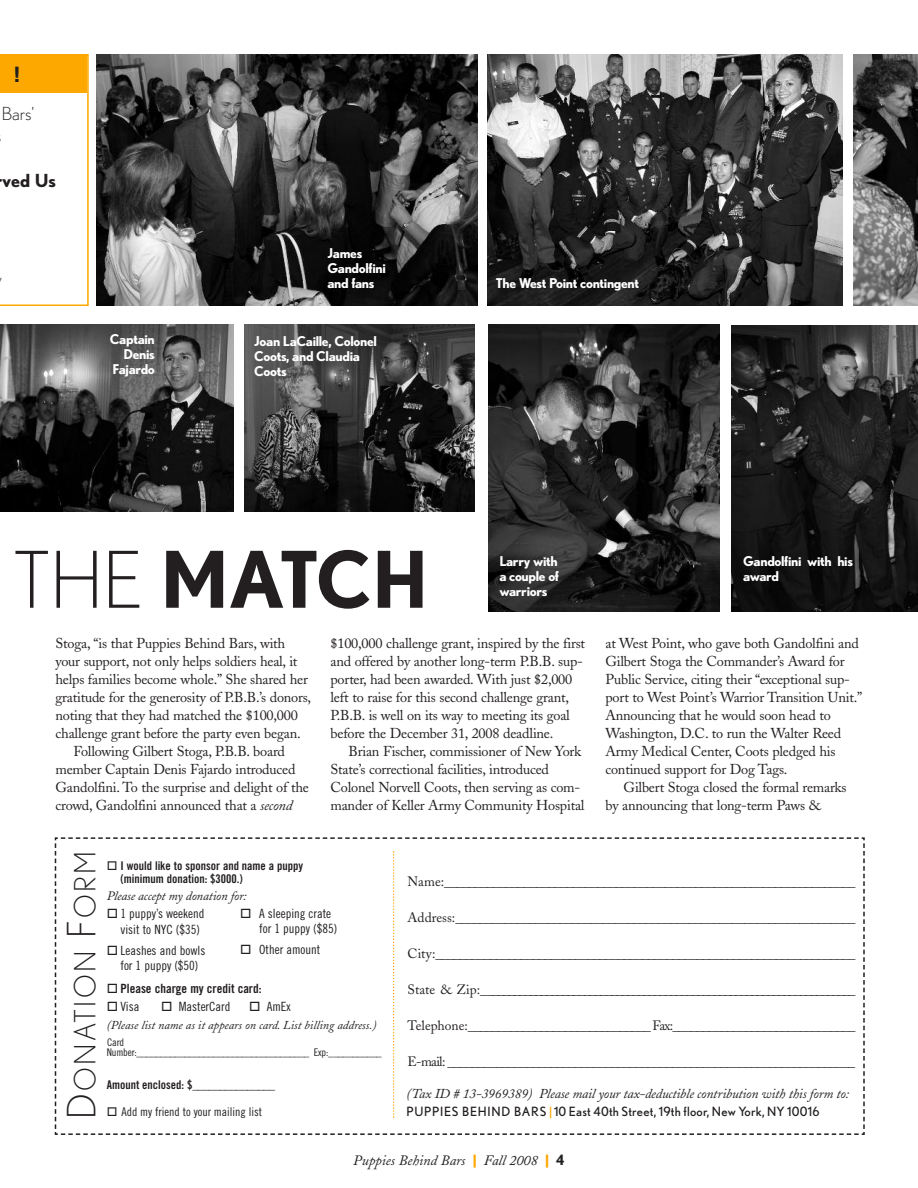
<style>
.page{position:relative;width:918px;height:1188px;background:#fff}
.page>*{position:absolute;margin:0;border:0;box-sizing:border-box;transform-origin:0 0}
.t1{font:700 78px "Nobel";letter-spacing:-.02em;color:#231f20}
.t2{font:300 29.25px "Nobel";letter-spacing:.08em;color:#231f20}
.t3{font:700 21px "Nobel";color:#231f20}
.t4{font:300 18px "Nobel";color:#231f20}
.t5{font:700 18px "Nobel";color:#231f20}
.t6{font:14.25px/18px "Adobe Caslon";letter-spacing:-.015em;color:#231f20}
.t7{font:italic 14.25px "Adobe Caslon";color:#231f20}
.t8{font:13.5px "Adobe Caslon";color:#231f20}
.t9{font:700 13.5px/15px "Nobel";letter-spacing:-.025em;color:#fff}
.t10{font:italic 13.5px "Adobe Caslon";letter-spacing:-.01em;color:#231f20}
.t11{font:12.75px/15px "Trade Gothic Cond Eighteen";color:#231f20}
.t12{font:12.75px "Nobel";letter-spacing:.02em;color:#231f20}
.t13{font:italic 12.75px "Adobe Caslon";letter-spacing:-.01em;color:#231f20}
.t14{font:12.75px "Trade Gothic Bold Cond Twenty";color:#231f20}
.t15{font:12px/13.5px "Trade Gothic Bold Cond Twenty";color:#231f20}
.t16{font:italic 12px "Adobe Caslon";color:#231f20}
.t17{font:12px "Trade Gothic Cond Eighteen";color:#231f20}
.t18{font:10.5px "Trade Gothic Cond Eighteen";letter-spacing:-.015em;color:#231f20}
.s1{font-weight:300}
.s2{font-style:italic}
.s3{font-size:39px}
.s4{color:#fda800}
.s5{font-family:"Nobel";font-weight:700;font-style:normal;color:#fda800}
.s6{font-family:"Nobel";font-weight:700;font-style:normal}
</style>
<div class="page">
<img style="left:487px;top:54px;width:355px;height:252px">
<img style="left:854px;top:54px;width:64px;height:252px">
<img style="left:489px;top:324px;width:230px;height:288px">
<img style="left:244px;top:324px;width:231px;height:187px">
<svg style="left:0;top:54px;width:89px;height:252px"></svg>
<img style="left:0;top:324px;width:234px;height:187px">
<img style="left:731px;top:325px;width:187px;height:287px">
<img style="left:97px;top:54px;width:380px;height:252px">
<div style="left:0;top:54px;width:87px;height:39px;background:#fda800"></div>
<svg style="left:54px;top:837px;width:811px;height:298px"></svg>
<h3 class="t3" style="left:14px;top:63px;width:8px">!</h3>
<p class="t4" style="left:2px;top:103px;width:34px">Bars’</p>
<p class="t5" style="left:2px;top:171px;width:55px">ved Us</p>
<p class="t9" style="left:327px;top:245px;width:60px">James<br>Gandolfini and fans</p>
<p class="t9" style="left:110px;top:332px;width:46px;text-align:right">Captain<br>Denis<br>Fajardo</p>
<p class="t9" style="left:254px;top:333px;width:124px">Joan LaCaille, Colonel<br>Coots, and Claudia<br>Coots</p>
<h1 class="t1" style="left:13px;top:535px;width:417px"><span class="s1">THE</span> MATCH</h1>
<p class="t9" style="left:496px;top:275px;width:145px">The West Point contingent</p>
<p class="t9" style="left:499px;top:554px;width:61px;text-align:justify">Larry with a couple of warriors</p>
<p class="t9" style="left:743px;top:554px;width:111px">Gandolfini with his award</p>
<p class="t6" style="left:56px;top:636px;width:231px">Stoga, “is that Puppies Behind Bars, with</p>
<p class="t6" style="left:55px;top:654px;width:244px">your support, not only helps soldiers heal, it</p>
<p class="t6" style="left:55px;top:672px;width:254px">helps families become whole.” She shared her</p>
<p class="t6" style="left:55px;top:690px;width:257px">gratitude for the generosity of P.B.B.’s donors,</p>
<p class="t6" style="left:55px;top:708px;width:244px">noting that they had matched the $100,000</p>
<p class="t6" style="left:55px;top:726px;width:247px">challenge grant before the party even began.</p>
<p class="t6" style="left:74px;top:744px;width:213px">Following Gilbert Stoga, P.B.B. board</p>
<p class="t6" style="left:55px;top:762px;width:241px">member Captain Denis Fajardo introduced</p>
<p class="t6" style="left:55px;top:780px;width:255px">Gandolfini. To the surprise and delight of the</p>
<p class="t6" style="left:56px;top:798px;width:238px">crowd, Gandolfini announced that a <span class="s2">second</span></p>
<p class="t6" style="left:331px;top:636px;width:256px">$100,000 challenge grant, inspired by the first and offered by another long-term P.B.B. sup&shy;porter, had been awarded. With just $2,000 left to raise for this second challenge grant, P.B.B. is well on its way to meeting its goal before the December 31, 2008 deadline.</p>
<p class="t6" style="left:331px;top:744px;width:256px;text-indent:18px">Brian Fischer, commissioner of New York State’s correctional facilities, introduced Colonel Norvell Coots, then serving as com&shy;mander of Keller Army Community Hospital</p>
<p class="t6" style="left:606px;top:636px;width:258px">at West Point, who gave both Gandolfini and Gilbert Stoga the Commander’s Award for Public Service, citing their “exceptional sup&shy;port to West Point’s Warrior Transition Unit.” Announcing that he would soon head to Washington, D.C. to run the Walter Reed Army Medical Center, Coots pledged his continued support for Dog Tags.</p>
<p class="t6" style="left:606px;top:780px;width:243px;text-indent:18px">Gilbert Stoga closed the formal remarks by announcing that long-term Paws &amp;</p>
<h2 class="t2" style="left:68px;top:1119px;width:269px;rotate:-90deg"><span class="s3">D</span>ONATION <span class="s3">F</span>ORM</h2>
<p class="t15" style="left:120px;top:860px;width:184px">I would like to sponsor and name a puppy (minimum donation: $3000.)</p>
<p class="t13" style="left:107px;top:891px;width:141px">Please accept my donation for:</p>
<p class="t11" style="left:120px;top:906px;width:85px;line-height:16.5px">1 puppy’s weekend visit to NYC ($35)</p>
<p class="t11" style="left:120px;top:944px;width:86px">Leashes and bowls for 1 puppy ($50)</p>
<p class="t14" style="left:120px;top:984px;width:143px">Please charge my credit card:</p>
<p class="t11" style="left:120px;top:1000px;width:20px">Visa</p>
<p class="t11" style="left:179px;top:1000px;width:53px">MasterCard</p>
<p class="t11" style="left:267px;top:1000px;width:26px">AmEx</p>
<p class="t16" style="left:107px;top:1021px;width:271px">(Please list name as it appears on card. List billing address.)</p>
<p class="t18" style="left:107px;top:1048px;width:277px">Number:____________________________________ Exp:___________</p>
<p class="t15" style="left:107px;top:1079px;width:170px">Amount enclosed: $_______________</p>
<p class="t17" style="left:121px;top:1107px;width:142px">Add my friend to your mailing list</p>
<p class="t11" style="left:259px;top:907px;width:80px">A sleeping crate for 1 puppy ($85)</p>
<p class="t11" style="left:259px;top:943px;width:63px">Other amount</p>
<p class="t18" style="left:107px;top:1039px;width:19px">Card</p>
<p class="t8" style="left:408px;top:876px;width:449px">Name:___________________________________________________________________</p>
<p class="t8" style="left:408px;top:912px;width:449px">Address:_________________________________________________________________</p>
<p class="t8" style="left:408px;top:948px;width:449px">City:_____________________________________________________________________</p>
<p class="t8" style="left:408px;top:984px;width:449px">State &amp; Zip:_____________________________________________________________________</p>
<p class="t8" style="left:408px;top:1020px;width:449px">Telephone:______________________________ Fax:______________________________</p>
<p class="t8" style="left:408px;top:1056px;width:449px">E-mail: ___________________________________________________________________</p>
<p class="t10" style="left:407px;top:1089px;width:444px">(Tax ID # 13-3969389) Please mail your tax-deductible contribution with this form to:</p>
<p class="t12" style="left:407px;top:1104px;width:414px">PUPPIES BEHIND BARS <span class="s4">|</span>10 East 40th Street, 19th floor, New York, NY 10016</p>
<p class="t7" style="left:353px;top:1155px;width:213px">Puppies Behind Bars <span class="s5">|</span> Fall 2008 <span class="s5">|</span> <span class="s6">4</span></p>
</div>
